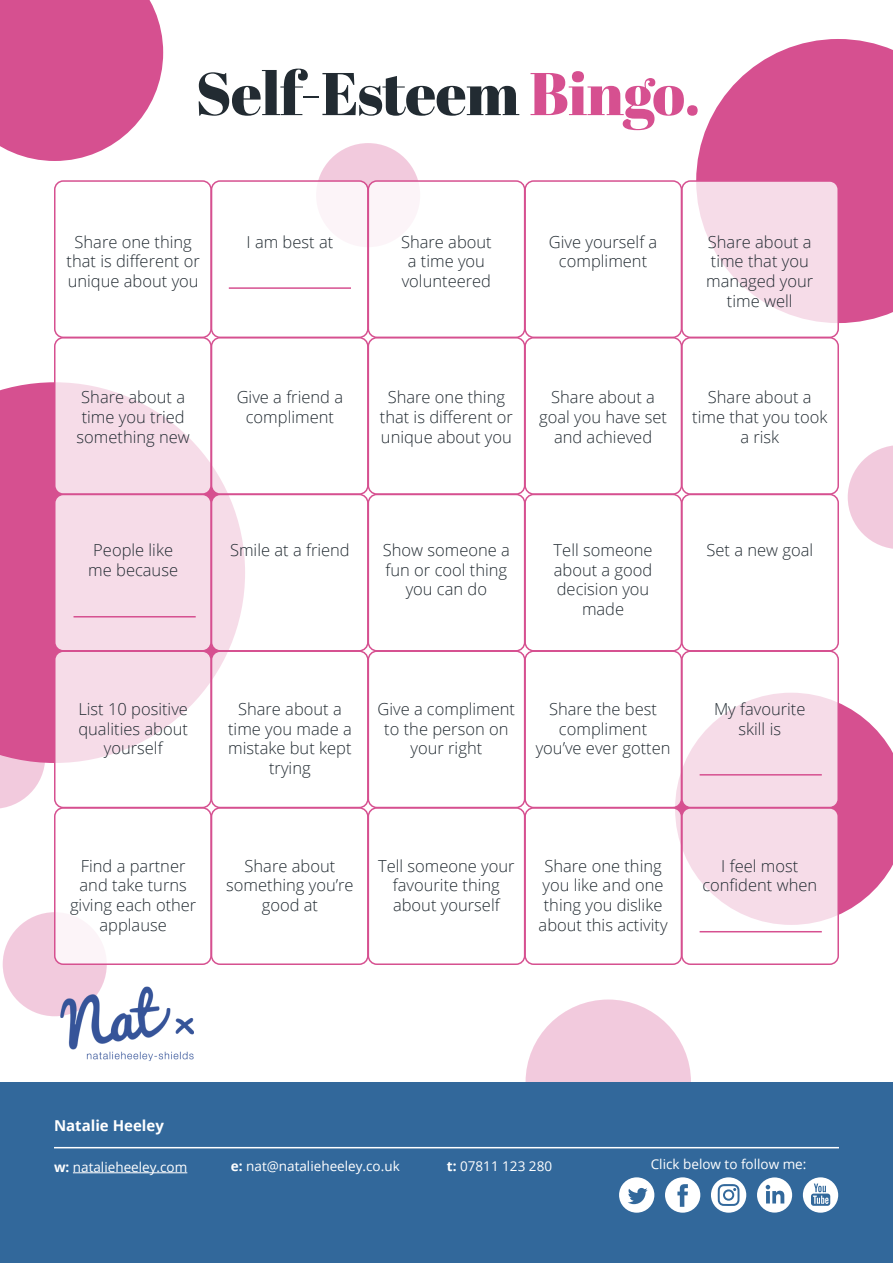
<style>
.page{position:relative;width:893px;height:1263px;background:#fff}
.page>*{position:absolute;margin:0;border:0;box-sizing:border-box;transform-origin:0 0}
.t1{font:60.15px "Abril Fatface";letter-spacing:-.01em;color:#222b32}
.t2{font:300 16.5px/19.8px "Open Sans";color:#222b32;text-align:center}
.t3{font:700 15px "Open Sans";color:#fff}
.t4{font:13.5px "Open Sans";color:#fff}
.s1{color:#d65090}
.s2{font-weight:700}
</style>
<div class="page">
<div style="left:3px;top:912px;width:104px;height:104px;background:#f2cadd;border-radius:50%"></div>
<div style="left:316px;top:143px;width:104px;height:104px;background:#f2cadd;border-radius:50%"></div>
<div style="left:525px;top:999px;width:166px;height:166px;background:#f2cadd;border-radius:50%"></div>
<svg style="left:696px;top:39px;width:197px;height:284px;background:#db679e"></svg>
<div style="left:0;top:382px;width:217px;height:381px;background:#d65090"></div>
<svg style="left:676px;top:703px;width:217px;height:212px;fill:#d65090"></svg>
<div style="left:55px;top:494px;width:156px;height:157px;background:#f6dce8;border-radius:9px"></div>
<svg style="left:55px;top:338px;width:156px;height:156px;fill:#f6dce8"></svg>
<svg style="left:55px;top:651px;width:156px;height:156px;fill:#f6dce8"></svg>
<div style="left:55px;top:808px;width:156px;height:156px;background:#fff;border-radius:9px"></div>
<div style="left:368px;top:181px;width:157px;height:156px;background:#fff;border-radius:9px"></div>
<div style="left:212px;top:181px;width:156px;height:156px;background:#fff;border-radius:9px"></div>
<svg style="left:212px;top:494px;width:156px;height:157px"></svg>
<div style="left:212px;top:338px;width:156px;height:156px;background:#fff;border-radius:9px"></div>
<div style="left:212px;top:651px;width:156px;height:156px;background:#fff;border-radius:9px"></div>
<div style="left:525px;top:651px;width:156px;height:156px;background:#fff;border-radius:9px"></div>
<div style="left:525px;top:808px;width:156px;height:156px;background:#fff;border-radius:9px"></div>
<svg style="left:682px;top:181px;width:156px;height:156px;fill:#f6dce8"></svg>
<svg style="left:682px;top:651px;width:156px;height:156px;fill:#f6dce8"></svg>
<svg style="left:682px;top:808px;width:156px;height:156px;fill:#f6dce8"></svg>
<svg style="left:848px;top:445px;width:45px;height:104px"></svg>
<svg style="left:0;top:705px;width:45px;height:104px;background:#e490b8"></svg>
<div style="left:0;top:1082px;width:893px;height:181px;background:#32689b"></div>
<hr style="left:73px;top:1172px;width:114px;height:1px;background:#fff">
<hr style="left:54px;top:1147px;width:785px;height:1px;background:#fff">
<svg style="left:0;top:0;width:163px;height:161px;background:#da639c"></svg>
<div style="left:54px;top:180px;width:158px;height:158px;border:2px solid #d65090;border-radius:9px"></div>
<div style="left:54px;top:494px;width:158px;height:157px;border:2px solid #d65090;border-radius:9px"></div>
<div style="left:54px;top:337px;width:158px;height:158px;border:2px solid #d65090;border-radius:9px"></div>
<div style="left:54px;top:650px;width:158px;height:158px;border:2px solid #d65090;border-radius:9px"></div>
<div style="left:54px;top:807px;width:158px;height:158px;border:2px solid #d65090;border-radius:9px"></div>
<div style="left:368px;top:180px;width:157px;height:158px;border:2px solid #d65090;border-radius:9px"></div>
<div style="left:368px;top:494px;width:157px;height:157px;border:2px solid #d65090;border-radius:9px"></div>
<div style="left:368px;top:337px;width:157px;height:158px;border:2px solid #d65090;border-radius:9px"></div>
<div style="left:368px;top:650px;width:157px;height:158px;border:2px solid #d65090;border-radius:9px"></div>
<div style="left:368px;top:807px;width:157px;height:158px;border:2px solid #d65090;border-radius:9px"></div>
<div style="left:211px;top:180px;width:158px;height:158px;border:2px solid #d65090;border-radius:9px"></div>
<div style="left:211px;top:494px;width:158px;height:157px;border:2px solid #d65090;border-radius:9px"></div>
<div style="left:211px;top:337px;width:158px;height:158px;border:2px solid #d65090;border-radius:9px"></div>
<div style="left:211px;top:650px;width:158px;height:158px;border:2px solid #d65090;border-radius:9px"></div>
<div style="left:211px;top:807px;width:158px;height:158px;border:2px solid #d65090;border-radius:9px"></div>
<div style="left:524px;top:180px;width:158px;height:158px;border:2px solid #d65090;border-radius:9px"></div>
<div style="left:524px;top:494px;width:158px;height:157px;border:2px solid #d65090;border-radius:9px"></div>
<div style="left:524px;top:337px;width:158px;height:158px;border:2px solid #d65090;border-radius:9px"></div>
<div style="left:524px;top:650px;width:158px;height:158px;border:2px solid #d65090;border-radius:9px"></div>
<div style="left:524px;top:807px;width:158px;height:158px;border:2px solid #d65090;border-radius:9px"></div>
<div style="left:681px;top:180px;width:158px;height:158px;border:2px solid #d65090;border-radius:9px"></div>
<div style="left:681px;top:494px;width:158px;height:157px;border:2px solid #d65090;border-radius:9px"></div>
<div style="left:681px;top:337px;width:158px;height:158px;border:2px solid #d65090;border-radius:9px"></div>
<div style="left:681px;top:650px;width:158px;height:158px;border:2px solid #d65090;border-radius:9px"></div>
<div style="left:681px;top:807px;width:158px;height:158px;border:2px solid #d65090;border-radius:9px"></div>
<img style="left:57px;top:984px;width:137px;height:77px">
<hr style="left:229px;top:287px;width:122px;height:2px;background:#d65090">
<hr style="left:74px;top:616px;width:122px;height:1px;background:#d65090">
<hr style="left:700px;top:774px;width:122px;height:1px;background:#d65090">
<hr style="left:700px;top:931px;width:122px;height:1px;background:#d65090">
<svg style="left:619px;top:1177px;width:35px;height:36px"></svg>
<svg style="left:665px;top:1177px;width:35px;height:36px"></svg>
<svg style="left:711px;top:1177px;width:35px;height:36px"></svg>
<svg style="left:757px;top:1177px;width:35px;height:35px"></svg>
<svg style="left:803px;top:1177px;width:35px;height:36px"></svg>
<p class="t1" style="left:196px;top:51px;width:506px">Self-Esteem <span class="s1">Bingo.</span></p>
<p class="t2" style="left:67px;top:231px;width:135px">Share one thing that is different or unique about you</p>
<p class="t2" style="left:247px;top:231px;width:88px">I am best at</p>
<p class="t2" style="left:401px;top:231px;width:92px">Share about a time you volunteered</p>
<p class="t2" style="left:549px;top:231px;width:110px">Give yourself a compliment</p>
<p class="t2" style="left:706px;top:231px;width:108px">Share about a time that you managed your time well</p>
<p class="t2" style="left:77px;top:387px;width:115px">Share about a time you tried something new</p>
<p class="t2" style="left:237px;top:387px;width:108px">Give a friend a compliment</p>
<p class="t2" style="left:380px;top:387px;width:135px">Share one thing that is different or unique about you</p>
<p class="t2" style="left:539px;top:387px;width:130px">Share about a goal you have set and achieved</p>
<p class="t2" style="left:692px;top:387px;width:137px">Share about a time that you took a risk</p>
<p class="t2" style="left:93px;top:539px;width:81px">People like</p>
<p class="t2" style="left:88px;top:559px;width:91px">me because</p>
<p class="t2" style="left:230px;top:539px;width:121px">Smile at a friend</p>
<p class="t2" style="left:383px;top:539px;width:129px">Show someone a fun or cool thing you can do</p>
<p class="t2" style="left:554px;top:539px;width:100px">Tell someone about a good decision you made</p>
<p class="t2" style="left:706px;top:539px;width:108px">Set a new goal</p>
<p class="t2" style="left:78px;top:698px;width:111px">List 10 positive qualities about yourself</p>
<p class="t2" style="left:228px;top:698px;width:125px">Share about a time you made a mistake but kept trying</p>
<p class="t2" style="left:378px;top:698px;width:139px">Give a compliment to the person on your right</p>
<p class="t2" style="left:536px;top:698px;width:136px">Share the best compliment you’ve ever gotten</p>
<p class="t2" style="left:70px;top:855px;width:128px">Find a partner and take turns giving each other applause</p>
<p class="t2" style="left:226px;top:855px;width:129px">Share about something you’re good at</p>
<p class="t2" style="left:378px;top:855px;width:138px">Tell someone your favourite thing about yourself</p>
<p class="t2" style="left:539px;top:855px;width:130px">Share one thing you like and one thing you dislike about this activity</p>
<p class="t2" style="left:714px;top:698px;width:93px">My favourite</p>
<p class="t2" style="left:738px;top:718px;width:44px">skill is</p>
<p class="t2" style="left:702px;top:855px;width:116px">I feel most confident when</p>
<p class="t3" style="left:54px;top:1115px;width:111px">Natalie Heeley</p>
<p class="t4" style="left:54px;top:1157px;width:135px"><span class="s2">w:</span> natalieheeley.com</p>
<p class="t4" style="left:231px;top:1157px;width:170px"><span class="s2">e:</span> nat@natalieheeley.co.uk</p>
<p class="t4" style="left:447px;top:1157px;width:107px"><span class="s2">t:</span> 07811 123 280</p>
<p class="t4" style="left:651px;top:1154px;width:157px">Click below to follow me:</p>
</div>
